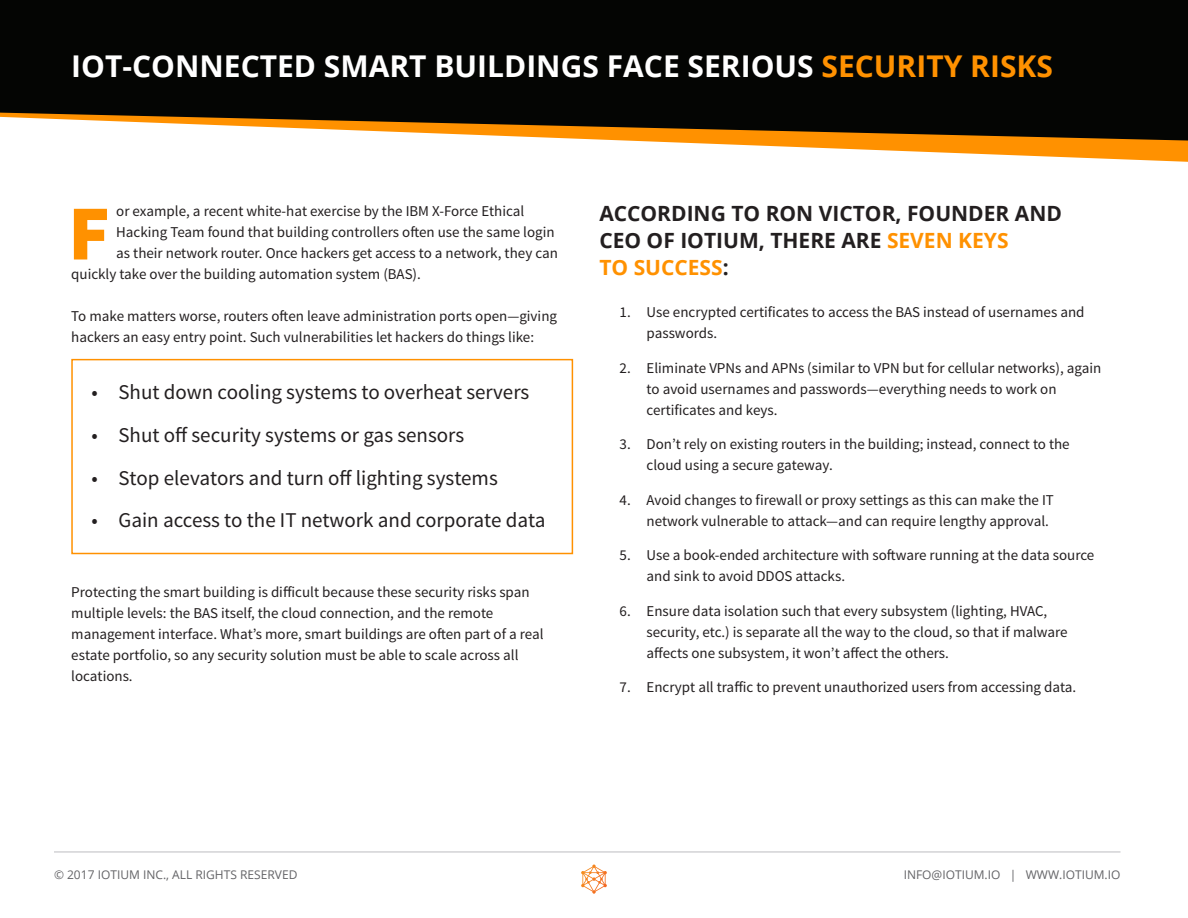
<style>
.page{position:relative;width:1188px;height:918px;background:#fff}
.page>*{position:absolute;margin:0;border:0;box-sizing:border-box;transform-origin:0 0}
.t1{font:900 78px "Source Sans Pro";color:#ff9100}
.t2{font:700 30px "Open Sans";color:#fff}
.t3{font:21px "Source Sans Pro";color:#231f20}
.t4{font:700 21px/27px "Open Sans";color:#231f20}
.t5{font:15px/21px "Source Sans Pro";color:#231f20}
.t6{font:12px "Open Sans";color:#636366}
.s1{color:#ff9100}
</style>
<div class="page">
<hr style="left:54px;top:852px;width:1066px;height:1px;background:#bcbdc0">
<svg style="left:581px;top:865px;width:26px;height:29px"></svg>
<svg style="left:639px;top:141px;width:549px;height:21px"></svg>
<svg style="left:0;top:0;width:1188px;height:141px;background:#1d180e"></svg>
<div style="left:71px;top:359px;width:502px;height:195px;border:2px solid #ff9100"></div>
<p class="t2" style="left:71px;top:45px;width:983px">IOT-CONNECTED SMART BUILDINGS FACE SERIOUS <span class="s1">SECURITY RISKS</span></p>
<p class="t5" style="left:116px;top:201px;width:410px">or example, a recent white-hat exercise by the IBM X-Force Ethical</p>
<p class="t5" style="left:116px;top:222px;width:440px">Hacking Team found that building controllers often use the same login</p>
<p class="t5" style="left:116px;top:243px;width:443px">as their network router. Once hackers get access to a network, they can</p>
<p class="t5" style="left:71px;top:264px;width:351px">quickly take over the building automation system (BAS).</p>
<p class="t5" style="left:71px;top:306px;width:487px">To make matters worse, routers often leave administration ports open—giving hackers an easy entry point. Such vulnerabilities let hackers do things like:</p>
<p class="t3" style="left:92px;top:379px;width:439px">• Shut down cooling systems to overheat servers</p>
<p class="t3" style="left:92px;top:422px;width:374px">• Shut off security systems or gas sensors</p>
<p class="t3" style="left:92px;top:465px;width:408px">• Stop elevators and turn off lighting systems</p>
<p class="t3" style="left:92px;top:507px;width:456px">• Gain access to the IT network and corporate data</p>
<p class="t1" style="left:68px;top:183px;width:43px">F</p>
<p class="t5" style="left:71px;top:582px;width:474px">Protecting the smart building is difficult because these security risks span multiple levels: the BAS itself, the cloud connection, and the remote management interface. What’s more, smart buildings are often part of a real estate portfolio, so any security solution must be able to scale across all locations.</p>
<p class="t4" style="left:599px;top:199px;width:464px">ACCORDING TO RON VICTOR, FOUNDER AND<br>CEO OF IOTIUM, THERE ARE <span class="s1">SEVEN KEYS<br>TO SUCCESS</span>:</p>
<p class="t5" style="left:647px;top:302px;width:439px;text-indent:-27px">1. Use encrypted certificates to access the BAS instead of usernames and passwords.</p>
<p class="t5" style="left:647px;top:357px;width:456px;text-indent:-27px">2. Eliminate VPNs and APNs (similar to VPN but for cellular networks), again to avoid usernames and passwords—everything needs to work on certificates and keys.</p>
<p class="t5" style="left:647px;top:434px;width:425px;text-indent:-27px">3. Don’t rely on existing routers in the building; instead, connect to the cloud using a secure gateway.</p>
<p class="t5" style="left:647px;top:489px;width:409px;text-indent:-27px">4. Avoid changes to firewall or proxy settings as this can make the IT network vulnerable to attack—and can require lengthy approval.</p>
<p class="t5" style="left:647px;top:545px;width:449px;text-indent:-27px">5. Use a book-ended architecture with software running at the data source and sink to avoid DDOS attacks.</p>
<p class="t5" style="left:647px;top:600px;width:423px;text-indent:-27px">6. Ensure data isolation such that every subsystem (lighting, HVAC, security, etc.) is separate all the way to the cloud, so that if malware affects one subsystem, it won’t affect the others.</p>
<p class="t5" style="left:620px;top:677px;width:458px">7. Encrypt all traffic to prevent unauthorized users from accessing data.</p>
<p class="t6" style="left:54px;top:867px;width:245px">© 2017 IOTIUM INC., ALL RIGHTS RESERVED</p>
<p class="t6" style="left:904px;top:867px;width:218px">INFO@IOTIUM.IO | WWW.IOTIUM.IO</p>
</div>
